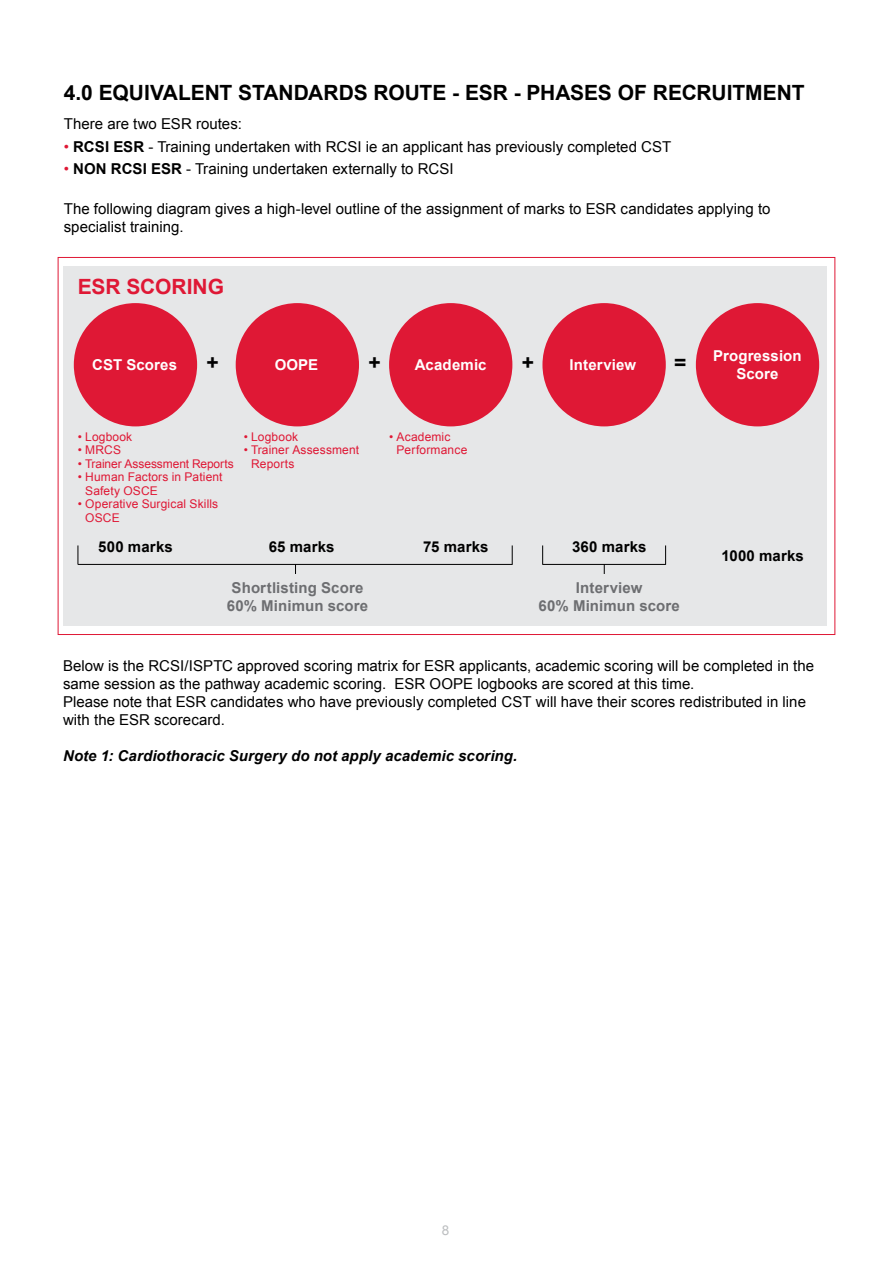
<style>
.page{position:relative;width:893px;height:1263px;background:#fff}
.page>*{position:absolute;margin:0;border:0;box-sizing:border-box;transform-origin:0 0}
.t1{font:700 21px "Arial";letter-spacing:-.005em;color:#000}
.t2{font:700 21px "Arial";letter-spacing:-.005em;color:#df1835}
.t3{font:15px/18px "Arial";letter-spacing:.005em;color:#000}
.t4{font:700 15px/18px "Arial";letter-spacing:.01em;color:#6d6e71;text-align:center}
.t5{font:italic 700 15px "Arial";letter-spacing:.005em;color:#000}
.t6{font:700 15px/18px "Arial";letter-spacing:.01em;color:#fff;text-align:center}
.t7{font:700 15px "Arial";letter-spacing:.01em;color:#000}
.t8{font:13.5px "Arial";color:#bcbec0}
.t9{font:12px/13.5px "Arial";letter-spacing:.01em;color:#df1835}
.t10{font:12px "Arial";letter-spacing:-.01em;color:#df1835}
.s1{color:#df1835}
.s2{font-weight:700}
</style>
<div class="page">
<div style="left:64px;top:266px;width:763px;height:359px;background:#e6e7e8"></div>
<div style="left:236px;top:303px;width:123px;height:123px;background:#df1835;border-radius:50%"></div>
<div style="left:74px;top:303px;width:123px;height:123px;background:#df1835;border-radius:50%"></div>
<div style="left:389px;top:303px;width:123px;height:123px;background:#df1835;border-radius:50%"></div>
<div style="left:542px;top:303px;width:124px;height:123px;background:#df1835;border-radius:50%"></div>
<div style="left:696px;top:303px;width:123px;height:123px;background:#df1835;border-radius:50%"></div>
<hr style="left:78px;top:564px;width:434px;height:1px;background:#000">
<svg style="left:78px;top:545px;width:1px;height:20px"></svg>
<svg style="left:512px;top:545px;width:1px;height:20px"></svg>
<hr style="left:543px;top:564px;width:123px;height:1px;background:#000">
<svg style="left:542px;top:545px;width:1px;height:20px"></svg>
<svg style="left:665px;top:545px;width:1px;height:20px"></svg>
<h1 class="t1" style="left:64px;top:79px;width:742px">4.0 EQUIVALENT STANDARDS ROUTE - ESR - PHASES OF RECRUITMENT</h1>
<p class="t3" style="left:64px;top:115px;width:180px">There are two ESR routes:</p>
<p class="t3" style="left:64px;top:138px;width:609px"><span class="s1">•</span> <span class="s2">RCSI ESR</span> - Training undertaken with RCSI ie an applicant has previously completed CST</p>
<p class="t3" style="left:64px;top:160px;width:391px"><span class="s1">•</span> <span class="s2">NON RCSI ESR</span> - Training undertaken externally to RCSI</p>
<p class="t3" style="left:64px;top:200px;width:708px">The following diagram gives a high-level outline of the assignment of marks to ESR candidates applying to specialist training.</p>
<h1 class="t2" style="left:78px;top:272px;width:148px">ESR SCORING</h1>
<p class="t6" style="left:92px;top:356px;width:86px">CST Scores</p>
<h1 class="t1" style="left:207px;top:349px;width:14px">+</h1>
<p class="t6" style="left:275px;top:356px;width:45px">OOPE</p>
<h1 class="t1" style="left:368px;top:349px;width:14px">+</h1>
<p class="t6" style="left:415px;top:356px;width:73px">Academic</p>
<p class="t6" style="left:570px;top:356px;width:68px">Interview</p>
<p class="t6" style="left:713px;top:347px;width:90px">Progression<br>Score</p>
<h1 class="t1" style="left:522px;top:349px;width:14px">+</h1>
<h1 class="t1" style="left:674px;top:349px;width:14px">=</h1>
<p class="t9" style="left:78px;top:430px;width:56px">• Logbook</p>
<p class="t9" style="left:78px;top:443px;width:45px">• MRCS</p>
<p class="t10" style="left:78px;top:455px;width:158px">• Trainer Assessment Reports</p>
<p class="t9" style="left:85px;top:470px;width:139px;text-indent:-8px">• Human Factors in Patient<br>Safety OSCE</p>
<p class="t9" style="left:85px;top:497px;width:134px;text-indent:-8px">• Operative Surgical Skills<br>OSCE</p>
<p class="t9" style="left:244px;top:430px;width:56px">• Logbook</p>
<p class="t9" style="left:251px;top:443px;width:109px;text-indent:-8px">• Trainer Assessment<br>Reports</p>
<p class="t9" style="left:397px;top:430px;width:72px;text-indent:-8px">• Academic<br>Performance</p>
<p class="t7" style="left:98px;top:537px;width:76px">500 marks</p>
<p class="t7" style="left:269px;top:537px;width:67px">65 marks</p>
<p class="t4" style="left:227px;top:579px;width:143px">Shortlisting Score<br>60% Minimun score</p>
<p class="t4" style="left:539px;top:579px;width:143px">Interview<br>60% Minimun score</p>
<p class="t7" style="left:423px;top:537px;width:67px">75 marks</p>
<p class="t7" style="left:572px;top:537px;width:76px">360 marks</p>
<p class="t7" style="left:721px;top:546px;width:84px">1000 marks</p>
<p class="t3" style="left:63px;top:657px;width:753px">Below is the RCSI/ISPTC approved scoring matrix for ESR applicants, academic scoring will be completed in the same session as the pathway academic scoring. ESR OOPE logbooks are scored at this time.<br>Please note that ESR candidates who have previously completed CST will have their scores redistributed in line with the ESR scorecard.</p>
<p class="t5" style="left:63px;top:746px;width:456px">Note 1: Cardiothoracic Surgery do not apply academic scoring.</p>
<p class="t8" style="left:442px;top:1221px;width:9px">8</p>
</div>
